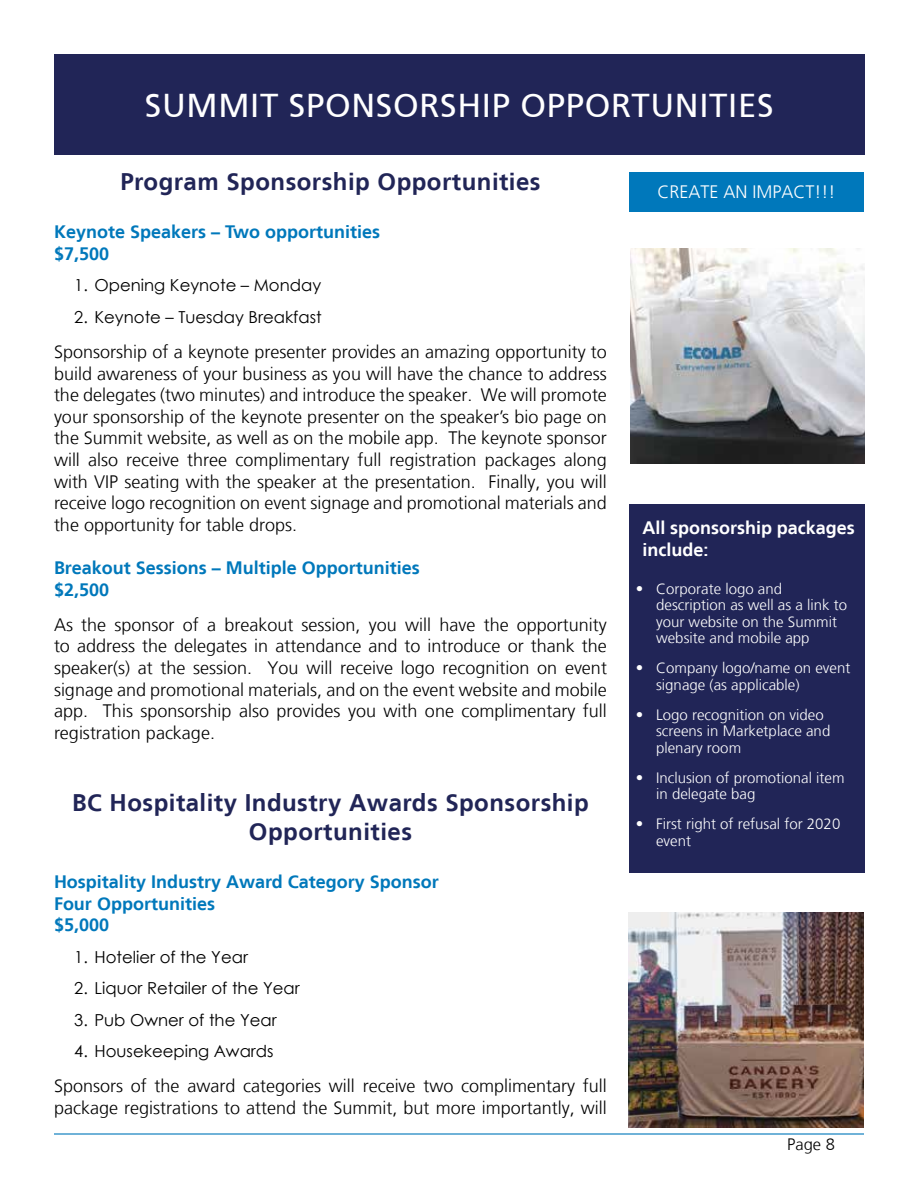
<style>
.page{position:relative;width:918px;height:1188px;background:#fff}
.page>*{position:absolute;margin:0;border:0;box-sizing:border-box;transform-origin:0 0}
.t1{font:33px "Frutiger 55 Roman";letter-spacing:.02em;color:#fff}
.t2{font:700 24px/28.8px "Frutiger LT";letter-spacing:.02em;color:#212557;text-align:center}
.t3{font:300 18px/21.6px "Frutiger";color:#000;text-align:justify}
.t4{font:700 18px/21.6px "Frutiger LT";color:#0078bb}
.t5{font:700 18px/21.6px "Frutiger LT";color:#fff}
.t6{font:300 18px "Frutiger";color:#fff}
.t7{font:16.5px "Century Gothic";color:#000}
.t8{font:300 16.5px "Frutiger";color:#000}
.t9{font:300 15px/16.5px "Frutiger";color:#fff}
</style>
<div class="page">
<hr style="left:54px;top:1133px;width:810px;height:2px;background:#0078bb">
<img style="left:629px;top:912px;width:235px;height:216px">
<img style="left:630px;top:248px;width:235px;height:215px">
<div style="left:629px;top:504px;width:236px;height:368px;background:#212557"></div>
<div style="left:629px;top:172px;width:235px;height:40px;background:#0078bb"></div>
<div style="left:54px;top:54px;width:810px;height:100px;background:#212557"></div>
<h1 class="t1" style="left:145px;top:86px;width:630px">SUMMIT SPONSORSHIP OPPORTUNITIES</h1>
<h2 class="t2" style="left:120px;top:167px;width:422px">Program Sponsorship Opportunities</h2>
<p class="t4" style="left:54px;top:221px;width:328px">Keynote Speakers – Two opportunities $7,500</p>
<p class="t7" style="left:74px;top:274px;width:249px">1. Opening Keynote – Monday</p>
<p class="t7" style="left:74px;top:305px;width:249px">2. Keynote – Tuesday Breakfast</p>
<p class="t3" style="left:54px;top:341px;width:554px">Sponsorship of a keynote presenter provides an amazing opportunity to build awareness of your business as you will have the chance to address the delegates (two minutes) and introduce the speaker. We will promote your sponsorship of the keynote presenter on the speaker’s bio page on the Summit website, as well as on the mobile app. The keynote sponsor will also receive three complimentary full registration packages along with VIP seating with the speaker at the presentation. Finally, you will receive logo recognition on event signage and promotional materials and the opportunity for table drops.</p>
<p class="t4" style="left:54px;top:557px;width:367px">Breakout Sessions – Multiple Opportunities $2,500</p>
<p class="t3" style="left:54px;top:614px;width:554px">As the sponsor of a breakout session, you will have the opportunity to address the delegates in attendance and to introduce or thank the speaker(s) at the session. You will receive logo recognition on event signage and promotional materials, and on the event website and mobile app. This sponsorship also provides you with one complimentary full registration package.</p>
<h2 class="t2" style="left:72px;top:788px;width:518px">BC Hospitality Industry Awards Sponsorship<br>Opportunities</h2>
<p class="t4" style="left:54px;top:871px;width:386px">Hospitality Industry Award Category Sponsor<br>Four Opportunities<br>$5,000</p>
<p class="t7" style="left:74px;top:945px;width:175px">1. Hotelier of the Year</p>
<p class="t7" style="left:74px;top:977px;width:227px">2. Liquor Retailer of the Year</p>
<p class="t7" style="left:74px;top:1008px;width:204px">3. Pub Owner of the Year</p>
<p class="t7" style="left:74px;top:1040px;width:201px">4. Housekeeping Awards</p>
<p class="t3" style="left:54px;top:1076px;width:554px">Sponsors of the award categories will receive two complimentary full package registrations to attend the Summit, but more importantly, will</p>
<p class="t6" style="left:658px;top:181px;width:180px">CREATE AN IMPACT!!!</p>
<p class="t5" style="left:643px;top:517px;width:214px">All sponsorship packages include:</p>
<p class="t9" style="left:656px;top:580px;width:192px;text-indent:-20px">• Corporate logo and description as well as a link to your website on the Summit website and mobile app</p>
<p class="t9" style="left:656px;top:660px;width:196px;text-indent:-20px">• Company logo/name on event signage (as applicable)</p>
<p class="t9" style="left:656px;top:706px;width:176px;text-indent:-20px">• Logo recognition on video screens in Marketplace and plenary room</p>
<p class="t9" style="left:656px;top:769px;width:190px;text-indent:-20px">• Inclusion of promotional item in delegate bag</p>
<p class="t9" style="left:656px;top:816px;width:186px;text-indent:-20px">• First right of refusal for 2020 event</p>
<p class="t8" style="left:787px;top:1135px;width:49px">Page 8</p>
</div>
